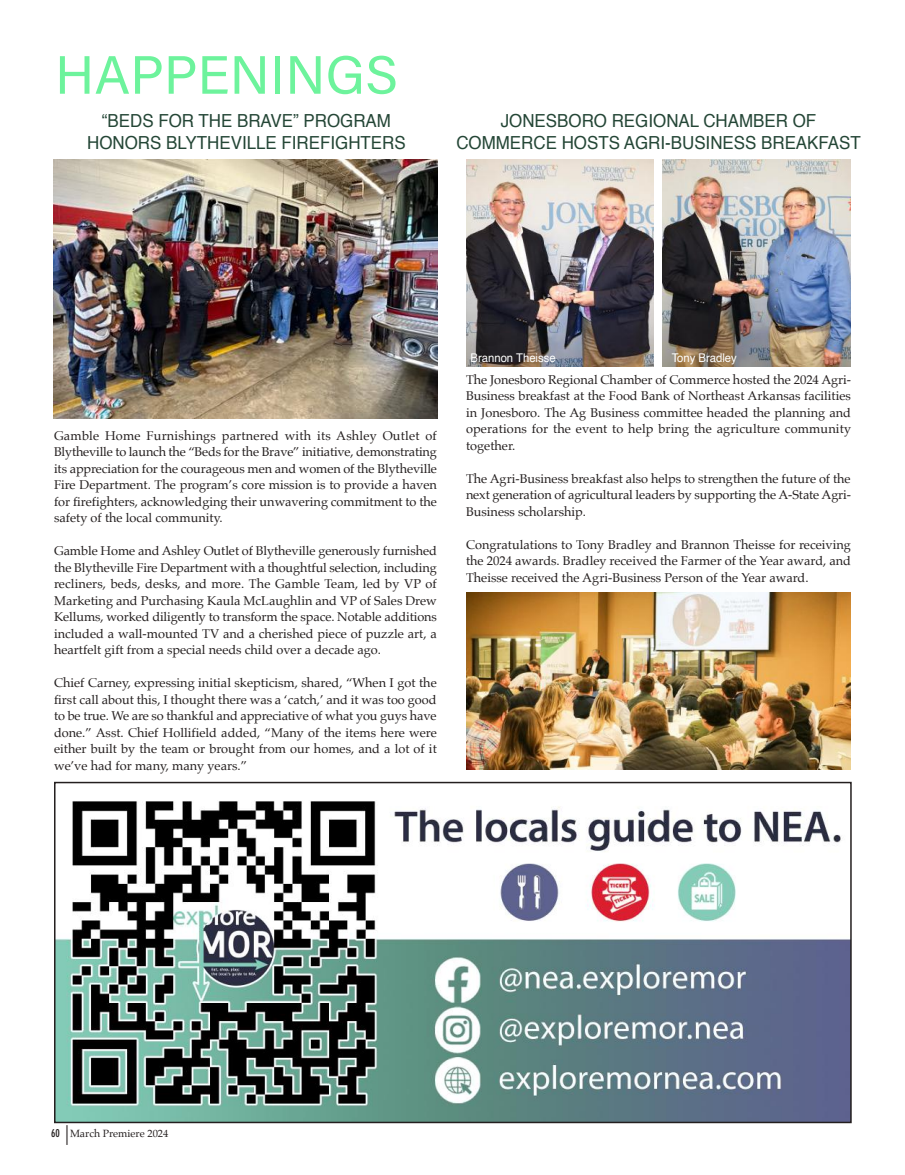
<style>
.page{position:relative;width:905px;height:1175px;background:#fff}
.page>*{position:absolute;margin:0;border:0;box-sizing:border-box;transform-origin:0 0}
.t1{font:54px "Acumin Variable Concept";color:#6df39c}
.t2{font:18px/21.6px "Helvetica";color:#244636;text-align:center;scale:.94 1}
.t3{font:12.75px/16.5px "Palatino";color:#241f1f;text-align:justify}
.t4{font:12px "Helvetica";color:#fff;scale:.94 1}
.t5{font:10.5px "Palatino";color:#241f1f}
.s1{font-family:"Futura";font-weight:500;font-stretch:condensed}
.s2{font-family:"Futura";font-weight:500;font-stretch:condensed;font-size:21px}
</style>
<div class="page">
<img style="left:54px;top:160px;width:383px;height:259px">
<img style="left:662px;top:160px;width:188px;height:207px">
<img style="left:466px;top:160px;width:188px;height:207px">
<img style="left:466px;top:593px;width:384px;height:177px">
<svg style="left:54px;top:781px;width:798px;height:343px"></svg>
<h1 class="t1" style="left:55px;top:38px;width:344px">HAPPENINGS</h1>
<h2 class="t2" style="left:87px;top:111px;width:340px">“BEDS FOR THE BRAVE” PROGRAM<br>HONORS BLYTHEVILLE FIREFIGHTERS</h2>
<h2 class="t2" style="left:456px;top:111px;width:432px">JONESBORO REGIONAL CHAMBER OF<br>COMMERCE HOSTS AGRI-BUSINESS BREAKFAST</h2>
<p class="t3" style="left:54px;top:427px;width:384px">Gamble Home Furnishings partnered with its Ashley Outlet of Blytheville to launch the “Beds for the Brave” initiative, demonstrating its appreciation for the courageous men and women of the Blytheville Fire Department. The program’s core mission is to provide a haven for firefighters, acknowledging their unwavering commitment to the safety of the local community.</p>
<p class="t3" style="left:54px;top:542px;width:384px">Gamble Home and Ashley Outlet of Blytheville generously furnished the Blytheville Fire Department with a thoughtful selection, including recliners, beds, desks, and more. The Gamble Team, led by VP of Marketing and Purchasing Kaula McLaughlin and VP of Sales Drew Kellums, worked diligently to transform the space. Notable additions included a wall-mounted TV and a cherished piece of puzzle art, a heartfelt gift from a special needs child over a decade ago.</p>
<p class="t3" style="left:54px;top:674px;width:384px">Chief Carney, expressing initial skepticism, shared, “When I got the first call about this, I thought there was a ‘catch,’ and it was too good to be true. We are so thankful and appreciative of what you guys have done.” Asst. Chief Hollifield added, “Many of the items here were either built by the team or brought from our homes, and a lot of it we’ve had for many, many years.”</p>
<p class="t4" style="left:470px;top:348px;width:92px">Brannon Theisse</p>
<p class="t4" style="left:671px;top:348px;width:71px">Tony Bradley</p>
<p class="t3" style="left:466px;top:371px;width:386px">The Jonesboro Regional Chamber of Commerce hosted the 2024 Agri-Business breakfast at the Food Bank of Northeast Arkansas facilities in Jonesboro. The Ag Business committee headed the planning and operations for the event to help bring the agriculture community together.</p>
<p class="t3" style="left:466px;top:470px;width:386px">The Agri-Business breakfast also helps to strengthen the future of the next generation of agricultural leaders by supporting the A-State Agri-Business scholarship.</p>
<p class="t3" style="left:466px;top:536px;width:386px">Congratulations to Tony Bradley and Brannon Theisse for receiving the 2024 awards. Bradley received the Farmer of the Year award, and Theisse received the Agri-Business Person of the Year award.</p>
<p class="t5" style="left:51px;top:1124px;width:119px"><span class="s1">60</span> <span class="s2">|</span>March Premiere 2024</p>
</div>
